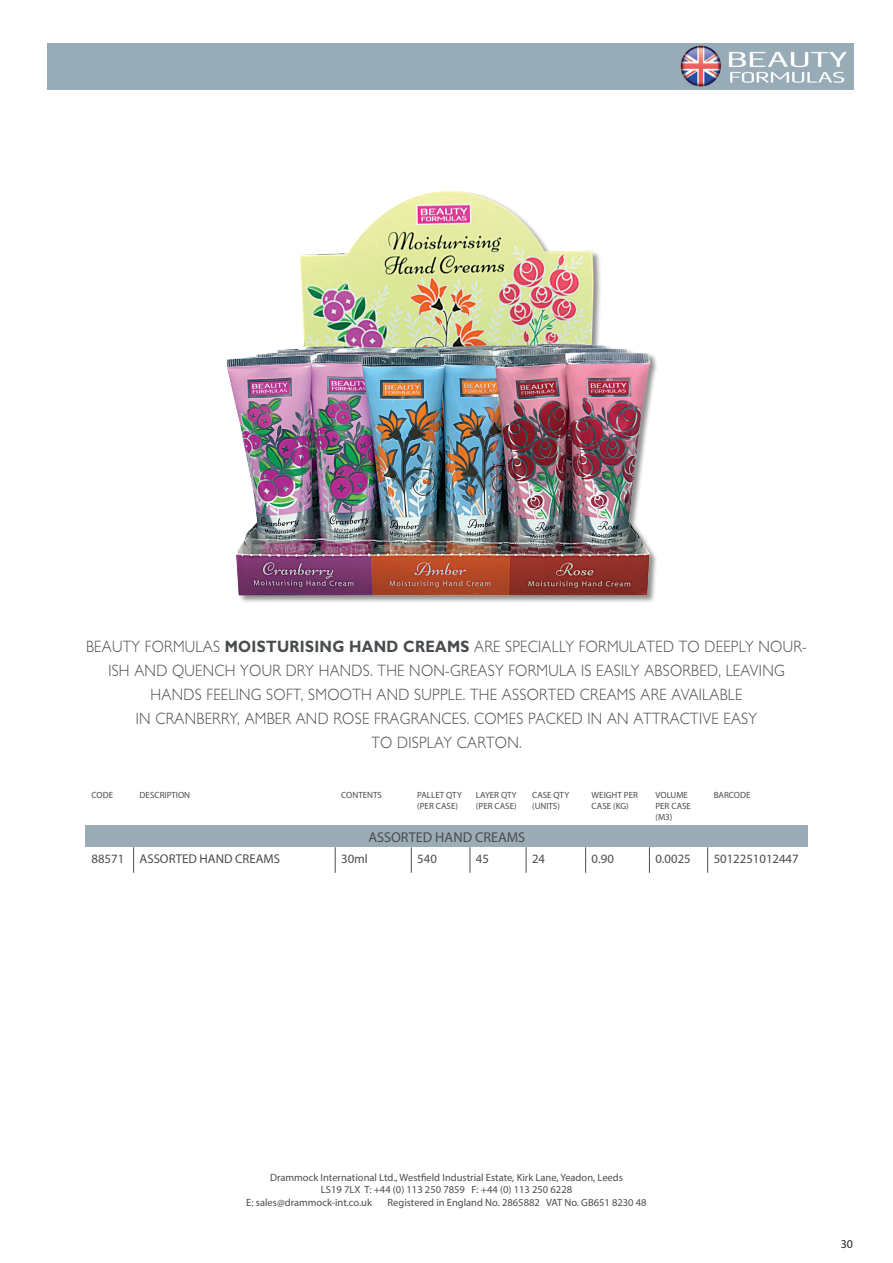
<style>
.page{position:relative;width:893px;height:1263px;background:#fff}
.page>*{position:absolute;margin:0;border:0;box-sizing:border-box;transform-origin:0 0}
.t1{font:300 16.5px/24px "M Gill Sans";letter-spacing:.02em;color:#494c4e;text-align:center;scale:.9 1}
.t2{font:14.25px "Myriad Pro";color:#494c4e}
.t3{font:12.75px "Myriad Pro";color:#494c4e}
.t4{font:12px "Myriad Pro";color:#231f20}
.t5{font:10.5px "Myriad Pro";color:#494c4e}
.t6{font:9px/10.8px "Myriad Pro";color:#494c4e}
.s1{font-family:"Gill Sans";font-weight:700}
</style>
<div class="page">
<div style="left:48px;top:43px;width:806px;height:47px;background:#97acb8"></div>
<img style="left:226px;top:191px;width:431px;height:411px">
<div style="left:86px;top:826px;width:722px;height:21px;background:#9bacb6"></div>
<svg style="left:133px;top:847px;width:576px;height:26px"></svg>
<img style="left:680px;top:45px;width:167px;height:42px">
<p class="t1" style="left:86px;top:635px;width:802px">BEAUTY FORMULAS <span class="s1">MOISTURISING HAND CREAMS</span> ARE SPECIALLY FORMULATED TO DEEPLY NOUR-ISH AND QUENCH YOUR DRY HANDS. THE NON-GREASY FORMULA IS EASILY ABSORBED, LEAVING HANDS FEELING SOFT, SMOOTH AND SUPPLE. THE ASSORTED CREAMS ARE AVAILABLE<br>IN CRANBERRY, AMBER AND ROSE FRAGRANCES. COMES PACKED IN AN ATTRACTIVE EASY<br>TO DISPLAY CARTON.</p>
<p class="t6" style="left:92px;top:789px;width:23px">CODE</p>
<p class="t6" style="left:140px;top:789px;width:52px">DESCRIPTION</p>
<p class="t6" style="left:341px;top:789px;width:42px">CONTENTS</p>
<p class="t6" style="left:417px;top:789px;width:46px">PALLET QTY (PER CASE)</p>
<p class="t6" style="left:476px;top:789px;width:42px">LAYER QTY (PER CASE)</p>
<p class="t6" style="left:532px;top:789px;width:39px">CASE QTY (UNITS)</p>
<p class="t6" style="left:592px;top:789px;width:48px">WEIGHT PER<br>CASE (KG)</p>
<p class="t6" style="left:655px;top:789px;width:37px">VOLUME<br>PER CASE (M3)</p>
<p class="t6" style="left:714px;top:789px;width:38px">BARCODE</p>
<p class="t2" style="left:368px;top:829px;width:158px">ASSORTED HAND CREAMS</p>
<p class="t3" style="left:92px;top:851px;width:190px">88571 ASSORTED HAND CREAMS</p>
<p class="t3" style="left:341px;top:851px;width:28px">30ml</p>
<p class="t3" style="left:417px;top:851px;width:21px">540</p>
<p class="t3" style="left:476px;top:851px;width:15px">45</p>
<p class="t3" style="left:532px;top:851px;width:15px">24</p>
<p class="t3" style="left:592px;top:851px;width:24px">0.90</p>
<p class="t3" style="left:655px;top:851px;width:37px">0.0025</p>
<p class="t3" style="left:714px;top:851px;width:87px">5012251012447</p>
<p class="t5" style="left:270px;top:1171px;width:354px">Drammock International Ltd., Westfield Industrial Estate, Kirk Lane, Yeadon, Leeds</p>
<p class="t5" style="left:321px;top:1183px;width:253px">LS19 7LX T: +44 (0) 113 250 7859 F: +44 (0) 113 250 6228</p>
<p class="t5" style="left:246px;top:1196px;width:127px">E: sales@drammock-int.co.uk</p>
<p class="t5" style="left:388px;top:1196px;width:261px">Registered in England No. 2865882 VAT No. GB651 8230 48</p>
<p class="t4" style="left:841px;top:1236px;width:14px">30</p>
</div>
